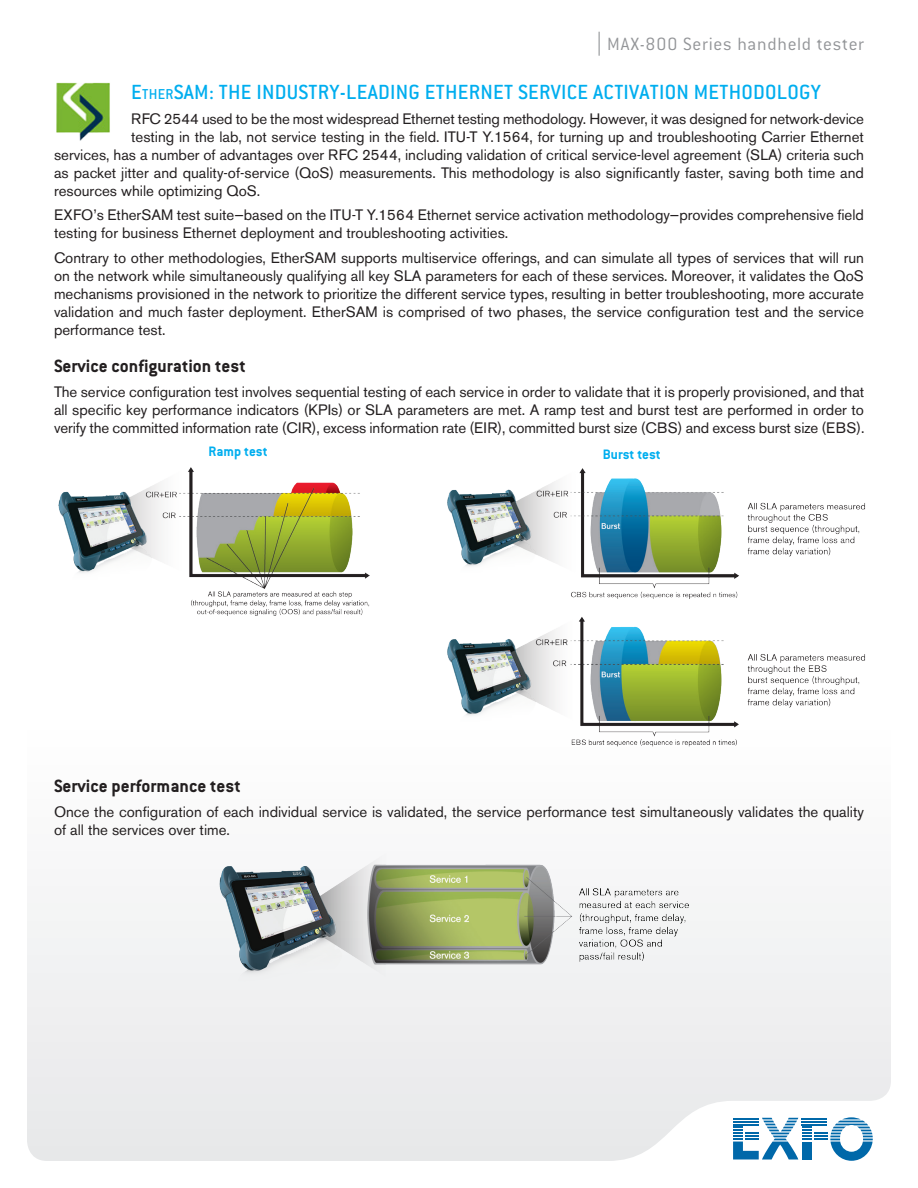
<style>
.page{position:relative;width:918px;height:1188px;background:#fff}
.page>*{position:absolute;margin:0;border:0;box-sizing:border-box;transform-origin:0 0}
.t1{font:500 22.5px "Conduit ITC";letter-spacing:.01em;color:#00aeef}
.t2{font:700 19.5px "Conduit ITC";color:#231f20}
.t3{font:300 19.5px "Conduit ITC";letter-spacing:.04em;color:#939598}
.t4{font:15px/18px "Akzidenz Grotesk BE";color:#231f20}
.t5{font:700 15px "Conduit ITC";color:#00aeef}
.s1{font-size:15.75px}
</style>
<div class="page">
<div style="left:27px;top:903px;width:864px;height:258px;background:#ededee"></div>
<svg style="left:599px;top:32px;width:1px;height:24px"></svg>
<svg style="left:733px;top:1117px;width:140px;height:44px"></svg>
<img style="left:58px;top:467px;width:312px;height:148px">
<img style="left:447px;top:468px;width:418px;height:279px">
<img style="left:195px;top:856px;width:528px;height:145px">
<img style="left:56px;top:82px;width:54px;height:59px">
<h2 class="t3" style="left:607px;top:33px;width:258px">MAX-800 Series handheld tester</h2>
<h1 class="t1" style="left:131px;top:79px;width:691px">E<span class="s1">ther</span>SAM: THE INDUSTRY-LEADING ETHERNET SERVICE ACTIVATION METHODOLOGY</h1>
<p class="t4" style="left:131px;top:109px;width:734px">RFC 2544 used to be the most widespread Ethernet testing methodology. However, it was designed for network‑device</p>
<p class="t4" style="left:131px;top:127px;width:734px">testing in the lab, not service testing in the field. ITU-T Y.1564, for turning up and troubleshooting Carrier Ethernet</p>
<p class="t4" style="left:54px;top:145px;width:811px">services, has a number of advantages over RFC 2544, including validation of critical service-level agreement (SLA) criteria such</p>
<p class="t4" style="left:54px;top:163px;width:811px">as packet jitter and quality-of-service (QoS) measurements. This methodology is also significantly faster, saving both time and</p>
<p class="t4" style="left:54px;top:181px;width:208px">resources while optimizing QoS.</p>
<p class="t4" style="left:54px;top:206px;width:812px">EXFO’s EtherSAM test suite—based on the ITU-T Y.1564 Ethernet service activation methodology—provides comprehensive field testing for business Ethernet deployment and troubleshooting activities.</p>
<p class="t4" style="left:54px;top:249px;width:812px;text-align:justify">Contrary to other methodologies, EtherSAM supports multiservice offerings, and can simulate all types of services that will run on the network while simultaneously qualifying all key SLA parameters for each of these services. Moreover, it validates the QoS mechanisms provisioned in the network to prioritize the different service types, resulting in better troubleshooting, more accurate validation and much faster deployment. EtherSAM is comprised of two phases, the service configuration test and the service performance test.</p>
<h2 class="t2" style="left:54px;top:354px;width:193px">Service configuration test</h2>
<p class="t4" style="left:54px;top:383px;width:812px;text-align:justify">The service configuration test involves sequential testing of each service in order to validate that it is properly provisioned, and that all specific key performance indicators (KPIs) or SLA parameters are met. A ramp test and burst test are performed in order to verify the committed information rate (CIR), excess information rate (EIR), committed burst size (CBS) and excess burst size (EBS).</p>
<p class="t5" style="left:209px;top:443px;width:61px">Ramp test</p>
<p class="t5" style="left:603px;top:445px;width:59px">Burst test</p>
<h2 class="t2" style="left:54px;top:775px;width:188px">Service performance test</h2>
<p class="t4" style="left:54px;top:803px;width:811px">Once the configuration of each individual service is validated, the service performance test simultaneously validates the quality of all the services over time.</p>
</div>
